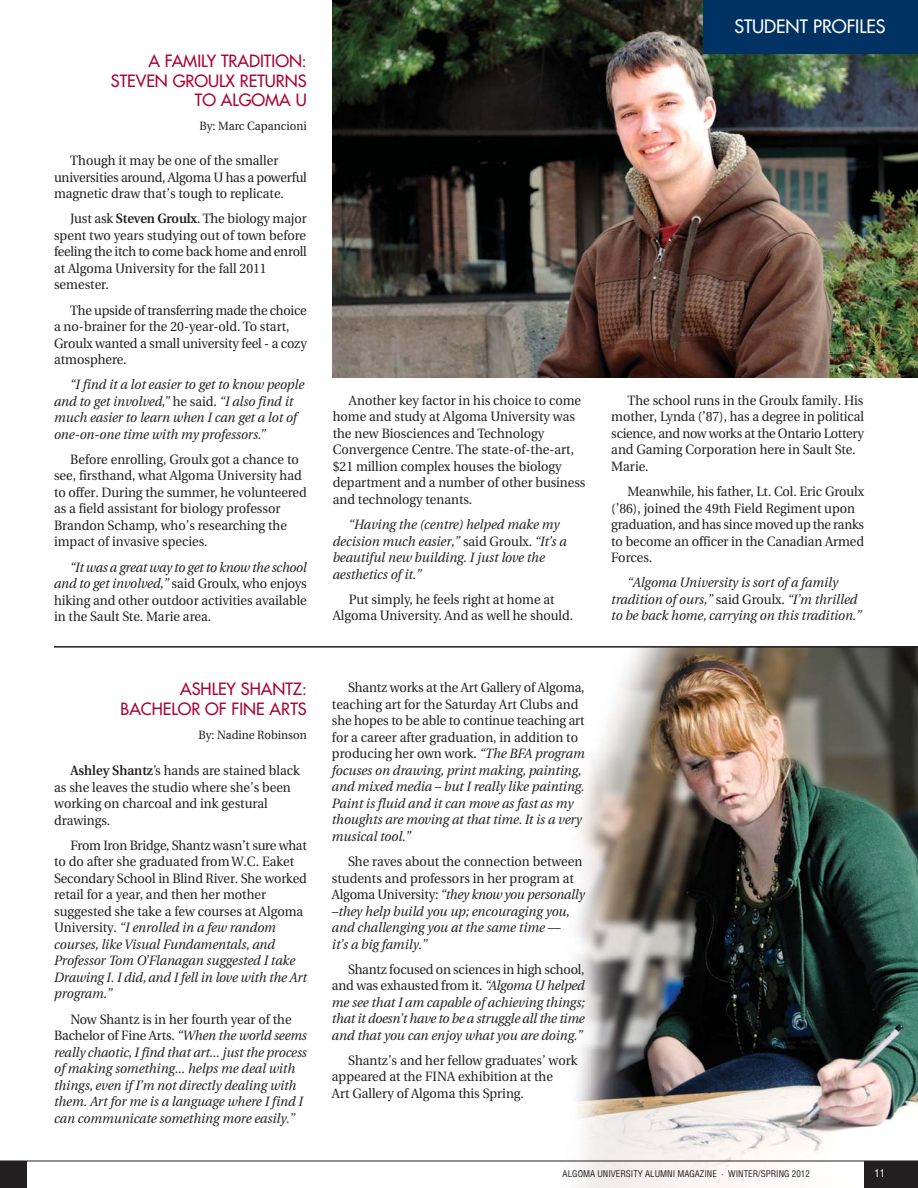
<style>
.page{position:relative;width:918px;height:1188px;background:#fff}
.page>*{position:absolute;margin:0;border:0;box-sizing:border-box;transform-origin:0 0}
.t1{font:18px "Futura";color:#fff}
.t2{font:16.5px/19.5px "Futura";color:#a90432;text-align:right}
.t3{font:13.5px/16.5px "Utopia";color:#231f20;scale:.95 1}
.t4{font:italic 13.5px/16.5px "Utopia";color:#231f20;scale:.95 1}
.t5{font:12px "Utopia";color:#231f20;scale:.95 1}
.t6{font:condensed 10.5px "Helvetica";color:#fff}
.t7{font:condensed 9px "Helvetica";color:#231f20}
.s1{font-weight:600}
.s2{font-style:normal}
.s3{font-style:italic}
</style>
<div class="page">
<img style="left:529px;top:648px;width:389px;height:540px">
<div style="left:864px;top:1161px;width:54px;height:27px;background:#231f20"></div>
<hr style="left:0;top:1161px;width:918px;height:1px;background:#231f20">
<div style="left:0;top:1161px;width:27px;height:27px;background:#231f20"></div>
<img style="left:333px;top:0;width:585px;height:377px">
<div style="left:703px;top:0;width:215px;height:54px;background:#003263"></div>
<hr style="left:54px;top:646px;width:864px;height:2px;background:#231f20">
<p class="t2" style="left:111px;top:53px;width:197px">A FAMILY TRADITION:<br>STEVEN GROULX RETURNS<br>TO ALGOMA U</p>
<p class="t5" style="left:200px;top:121px;width:114px">By: Marc Capancioni</p>
<p class="t3" style="left:54px;top:154px;width:268px;text-indent:16px">Though it may be one of the smaller universities around, Algoma U has a powerful magnetic draw that’s tough to replicate.</p>
<p class="t3" style="left:54px;top:212px;width:268px;text-indent:16px">Just ask <span class="s1">Steven Groulx</span>. The biology major spent two years studying out of town before feeling the itch to come back home and enroll at Algoma University for the fall 2011 semester.</p>
<p class="t3" style="left:54px;top:303px;width:268px;text-indent:16px">The upside of transferring made the choice a no-brainer for the 20-year-old. To start, Groulx wanted a small university feel - a cozy atmosphere.</p>
<p class="t4" style="left:54px;top:378px;width:265px;text-indent:16px">“I find it a lot easier to get to know people and to get involved,” <span class="s2">he said.</span> “I also find it much easier to learn when I can get a lot of one-on-one time with my professors.”</p>
<p class="t3" style="left:54px;top:452px;width:268px;text-indent:16px">Before enrolling, Groulx got a chance to see, firsthand, what Algoma University had to offer. During the summer, he volunteered as a field assistant for biology professor Brandon Schamp, who’s researching the impact of invasive species.</p>
<p class="t3" style="left:54px;top:560px;width:268px;text-align:justify;text-indent:16px"><span class="s3">“It was a great way to get to know the school and to get involved,”</span> said Groulx, who enjoys hiking and other outdoor activities available in the Sault Ste. Marie area.</p>
<p class="t3" style="left:333px;top:393px;width:268px;text-indent:16px">Another key factor in his choice to come home and study at Algoma University was the new Biosciences and Technology Convergence Centre. The state-of-the-art, $21 million complex houses the biology department and a number of other business and technology tenants.</p>
<p class="t4" style="left:333px;top:517px;width:248px;text-indent:16px">“Having the (centre) helped make my decision much easier,” <span class="s2">said Groulx.</span> “It’s a beautiful new building. I just love the aesthetics of it.”</p>
<p class="t3" style="left:333px;top:592px;width:255px;text-align:center">Put simply, he feels right at home at<br>Algoma University. And as well he should.</p>
<h1 class="t1" style="left:734px;top:18px;width:153px">STUDENT PROFILES</h1>
<p class="t3" style="left:611px;top:393px;width:268px;text-indent:16px">The school runs in the Groulx family. His mother, Lynda (’87), has a degree in political science, and now works at the Ontario Lottery and Gaming Corporation here in Sault Ste.<br>Marie.</p>
<p class="t3" style="left:611px;top:484px;width:268px;text-indent:16px">Meanwhile, his father, Lt. Col. Eric Groulx (’86), joined the 49th Field Regiment upon graduation, and has since moved up the ranks to become an officer in the Canadian Armed Forces.</p>
<p class="t4" style="left:611px;top:576px;width:265px;text-align:center">“Algoma University is sort of a family tradition of ours,” <span class="s2">said Groulx.</span> “I’m thrilled to be back home, carrying on this tradition.”</p>
<p class="t2" style="left:121px;top:681px;width:188px">ASHLEY SHANTZ:<br>BACHELOR OF FINE ARTS</p>
<p class="t5" style="left:199px;top:730px;width:115px">By: Nadine Robinson</p>
<p class="t3" style="left:54px;top:764px;width:260px;text-indent:16px"><span class="s1">Ashley Shantz</span>’s hands are stained black as she leaves the studio where she’s been working on charcoal and ink gestural drawings.</p>
<p class="t3" style="left:54px;top:838px;width:268px;text-indent:16px">From Iron Bridge, Shantz wasn’t sure what to do after she graduated from W.C. Eaket Secondary School in Blind River. She worked retail for a year, and then her mother suggested she take a few courses at Algoma University. <span class="s3">“I enrolled in a few random courses, like Visual Fundamentals, and Professor Tom O’Flanagan suggested I take Drawing I. I did, and I fell in love with the Art program.”</span></p>
<p class="t4" style="left:54px;top:1012px;width:268px;text-indent:16px"><span class="s2">Now Shantz is in her fourth year of the Bachelor of Fine Arts.</span> “When the world seems really chaotic, I find that art... just the process of making something... helps me deal with things, even if I’m not directly dealing with them. Art for me is a language where I find I can communicate something more easily.”</p>
<p class="t4" style="left:332px;top:681px;width:268px;text-indent:16px"><span class="s2">Shantz works at the Art Gallery of Algoma, teaching art for the Saturday Art Clubs and she hopes to be able to continue teaching art for a career after graduation, in addition to producing her own work.</span> “The BFA program focuses on drawing, print making, painting, and mixed media – but I really like painting.<br>Paint is fluid and it can move as fast as my thoughts are moving at that time. It is a very musical tool.”</p>
<p class="t4" style="left:332px;top:854px;width:268px;text-indent:16px"><span class="s2">She raves about the connection between students and professors in her program at Algoma University:</span> “they know you personally –they help build you up; encouraging you, and challenging you at the same time ––<br>it’s a big family.”</p>
<p class="t4" style="left:332px;top:962px;width:268px;text-align:justify;text-indent:16px"><span class="s2">Shantz focused on sciences in high school, and was exhausted from it.</span> “Algoma U helped me see that I am capable of achieving things; that it doesn’t have to be a struggle all the time and that you can enjoy what you are doing.”</p>
<p class="t3" style="left:332px;top:1053px;width:260px;text-indent:16px">Shantz’s and her fellow graduates’ work appeared at the FINA exhibition at the<br>Art Gallery of Algoma this Spring.</p>
<p class="t7" style="left:563px;top:1170px;width:249px">ALGOMA UNIVERSITY ALUMNI MAGAZINE · WINTER/SPRING 2012</p>
<p class="t6" style="left:874px;top:1170px;width:12px">11</p>
</div>
